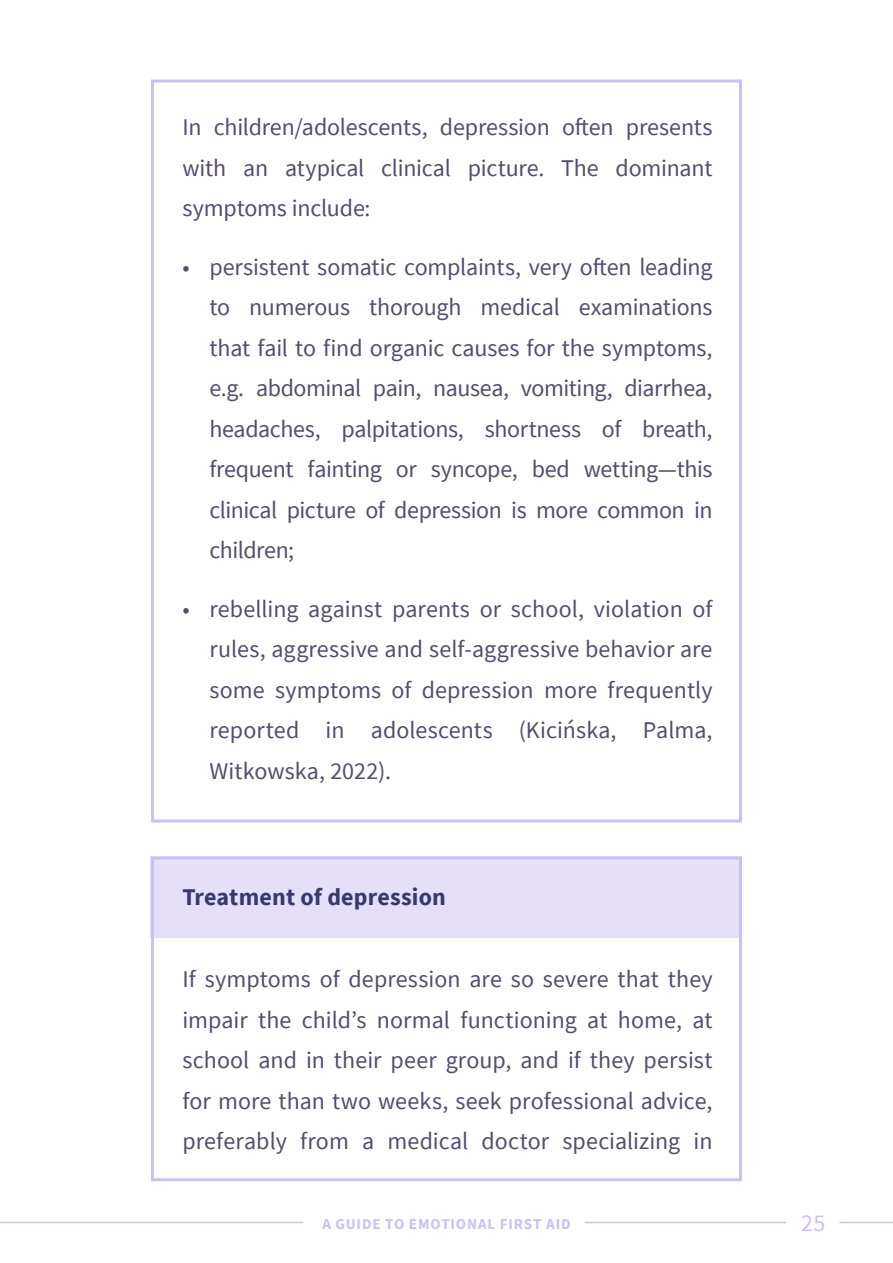
<style>
.page{position:relative;width:893px;height:1263px;background:#fff}
.page>*{position:absolute;margin:0;border:0;box-sizing:border-box;transform-origin:0 0}
._16pt_Size_Align_Left{font:24px/40.5px "Source Sans Pro";letter-spacing:-.005em;color:#544d70;text-align:justify}
._16pt_ramki{font:700 24px "Source Sans Pro";letter-spacing:.005em;color:#363a6a}
.t1{font:24px "Source Sans Pro";color:#ccbff5}
.t2{font:700 15px "Source Sans Pro";letter-spacing:.055em;color:#ccbff5}
</style>
<div class="page">
<hr style="left:585px;top:1222px;width:201px;height:1px;background:#ccbff5">
<hr style="left:839px;top:1222px;width:54px;height:1px;background:#ccbff5">
<hr style="left:0;top:1222px;width:303px;height:1px;background:#ccbff5">
<div style="left:151px;top:80px;width:591px;height:742px;border:3px solid #ccbff5"></div>
<div style="left:151px;top:856px;width:591px;height:81px;background:#e6dffa"></div>
<div style="left:151px;top:856px;width:591px;height:325px;border:3px solid #ccbff5"></div>
<p class="_16pt_Size_Align_Left" style="left:182px;top:107px;width:532px">In children/adolescents, depression often presents with an atypical clinical picture. The dominant symptoms include:</p>
<p class="_16pt_Size_Align_Left" style="left:209px;top:246px;width:505px;text-indent:-27px">• persistent somatic complaints, very often leading to numerous thorough medical examinations that fail to find organic causes for the symptoms, e.g. abdominal pain, nausea, vomiting, diarrhea, headaches, palpitations, shortness of breath, frequent fainting or syncope, bed wetting—this clinical picture of depression is more common in children;</p>
<p class="_16pt_Size_Align_Left" style="left:209px;top:588px;width:505px;text-indent:-27px">• rebelling against parents or school, violation of rules, aggressive and self-aggressive behavior are some symptoms of depression more frequently reported in adolescents (Kicińska, Palma, Witkowska, 2022).</p>
<p class="_16pt_ramki" style="left:182px;top:881px;width:265px">Treatment of depression</p>
<p class="_16pt_Size_Align_Left" style="left:182px;top:959px;width:532px">If symptoms of depression are so severe that they impair the child’s normal functioning at home, at school and in their peer group, and if they persist for more than two weeks, seek professional advice, preferably from a medical doctor specializing in</p>
<p class="t2" style="left:322px;top:1214px;width:250px">A GUIDE TO EMOTIONAL FIRST AID</p>
<p class="t1" style="left:801px;top:1207px;width:26px">25</p>
</div>
